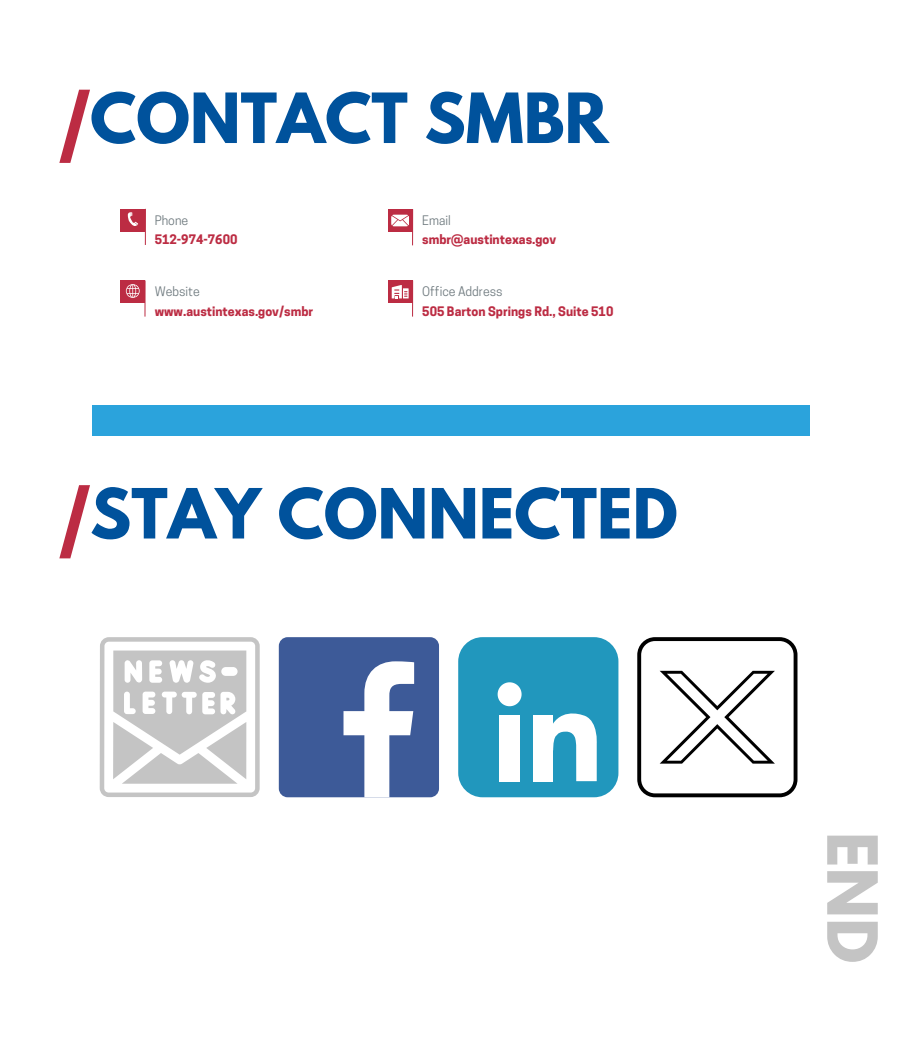
<style>
.page{position:relative;width:897px;height:1054px;background:#fff}
.page>*{position:absolute;margin:0;border:0;box-sizing:border-box;transform-origin:0 0}
.t1{font:700 61.25px "League Spartan";color:#00529c}
.t2{font:700 61.25px "League Spartan";color:#c4c4c4}
.t3{font:700 12.34px "Cooper Hewitt";color:#bc2c43}
.t4{font:12.34px "Cooper Hewitt";color:#6e797e}
</style>
<div class="page">
<div style="left:92px;top:405px;width:717px;height:31px;background:#2ba3dc"></div>
<div style="left:120px;top:209px;width:25px;height:22px;background:#bc2c43"></div>
<svg style="left:128px;top:212px;width:10px;height:14px"></svg>
<hr style="left:145px;top:209px;width:1px;height:36px;background:#bc2c43">
<div style="left:120px;top:281px;width:25px;height:22px;background:#bc2c43"></div>
<hr style="left:145px;top:280px;width:1px;height:37px;background:#bc2c43">
<svg style="left:126px;top:284px;width:14px;height:14px"></svg>
<div style="left:388px;top:209px;width:24px;height:23px;background:#bc2c43"></div>
<hr style="left:412px;top:209px;width:1px;height:36px;background:#bc2c43">
<div style="left:388px;top:281px;width:24px;height:22px;background:#bc2c43"></div>
<hr style="left:412px;top:280px;width:1px;height:37px;background:#bc2c43">
<svg style="left:391px;top:285px;width:17px;height:13px"></svg>
<svg style="left:391px;top:215px;width:18px;height:11px"></svg>
<svg style="left:59px;top:90px;width:31px;height:73px"></svg>
<svg style="left:59px;top:485px;width:31px;height:73px"></svg>
<svg style="left:100px;top:637px;width:160px;height:160px"></svg>
<div style="left:279px;top:637px;width:160px;height:160px;background:#3d5a98;border-radius:9px"></div>
<svg style="left:343px;top:661px;width:71px;height:136px"></svg>
<div style="left:458px;top:637px;width:160px;height:160px;background:#2197bd;border-radius:24px"></div>
<svg style="left:497px;top:682px;width:24px;height:24px"></svg>
<div style="left:499px;top:715px;width:21px;height:66px;background:#fff"></div>
<div style="left:532px;top:715px;width:20px;height:66px;background:#fff"></div>
<svg style="left:552px;top:713px;width:45px;height:68px"></svg>
<svg style="left:637px;top:637px;width:160px;height:160px"></svg>
<p class="t1" style="left:90px;top:88px;width:520px">CONTACT SMBR</p>
<p class="t4" style="left:155px;top:215px;width:35px">Phone</p>
<p class="t3" style="left:155px;top:235px;width:84px">512-974-7600</p>
<p class="t4" style="left:155px;top:287px;width:47px">Website</p>
<p class="t3" style="left:155px;top:306px;width:160px">www.austintexas.gov/smbr</p>
<p class="t4" style="left:422px;top:216px;width:30px">Email</p>
<p class="t3" style="left:422px;top:235px;width:135px">smbr@austintexas.gov</p>
<p class="t4" style="left:422px;top:287px;width:82px">Office Address</p>
<p class="t3" style="left:422px;top:306px;width:193px">505 Barton Springs Rd., Suite 510</p>
<h1 class="t1" style="left:90px;top:483px;width:589px">STAY CONNECTED</h1>
<p class="t2" style="left:882px;top:832px;width:133px;rotate:90deg">END</p>
</div>
